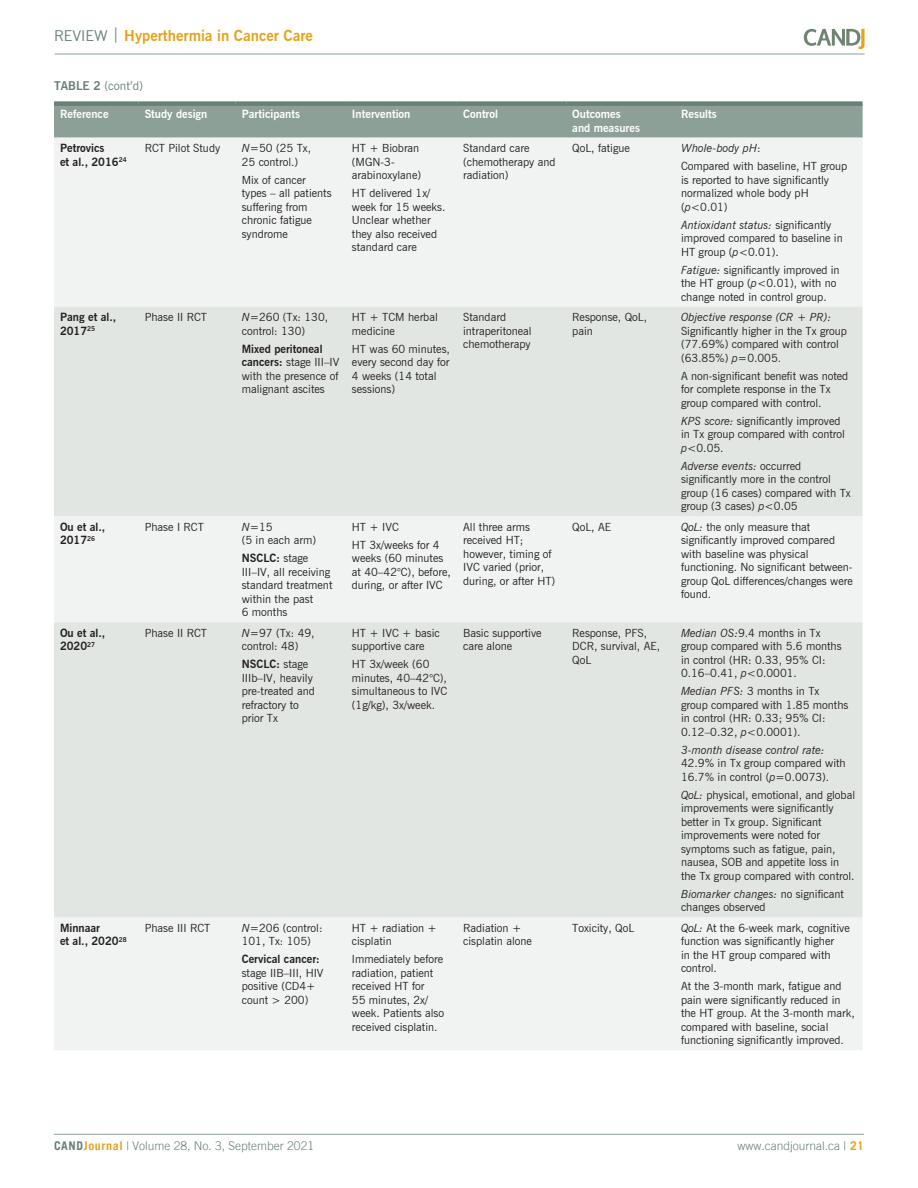
<style>
.page{position:relative;width:918px;height:1188px;background:#fff}
.page>*{position:absolute;margin:0;border:0;box-sizing:border-box;transform-origin:0 0}
.t1{font:700 15px "News Gothic BT";color:#e6a218}
.t2{font:300 12px "Trade Gothic LT";color:#678177}
.Table_Title{font:12px "News Gothic BT";color:#678177}
.Table{font:11.25px/13.5px "News Gothic BT";color:#231f20}
.Table-2{font:700 11.25px/13.5px "News Gothic BT";color:#231f20}
.Table-3{font:700 11.25px/13.5px "News Gothic BT";color:#fff}
.Table-4{font:italic 11.25px "News Gothic BT";color:#231f20}
.s1{font-weight:400;color:#678177}
.s2{font-weight:700}
.s3{font-style:italic}
.s4{font-style:normal}
.s5{font-weight:700;color:#e6a218}
</style>
<div class="page">
<hr style="left:55px;top:54px;width:810px;height:1px;background:#8ca098">
<hr style="left:54px;top:1134px;width:810px;height:1px;background:#8ca098">
<svg style="left:804px;top:29px;width:61px;height:20px"></svg>
<div style="left:54px;top:106px;width:809px;height:32px;background:#8ca098"></div>
<div style="left:54px;top:138px;width:809px;height:912px;background:#f0f3f2"></div>
<svg style="left:54px;top:307px;width:809px;height:610px;fill:#e2e6e3"></svg>
<div style="left:54px;top:101px;width:85px;height:5px;background:#678177"></div>
<div style="left:139px;top:101px;width:97px;height:5px;background:#678177"></div>
<div style="left:236px;top:101px;width:110px;height:5px;background:#678177"></div>
<div style="left:346px;top:101px;width:111px;height:5px;background:#678177"></div>
<div style="left:457px;top:101px;width:109px;height:5px;background:#678177"></div>
<div style="left:566px;top:101px;width:109px;height:5px;background:#678177"></div>
<div style="left:675px;top:101px;width:188px;height:5px;background:#678177"></div>
<h1 class="t1" style="left:54px;top:26px;width:261px"><span class="s1">REVIEW |</span> Hyperthermia in Cancer Care</h1>
<p class="Table_Title" style="left:54px;top:79px;width:91px"><span class="s2">TABLE 2</span> (cont’d)</p>
<p class="Table-3" style="left:60px;top:107px;width:50px">Reference</p>
<p class="Table-3" style="left:145px;top:107px;width:64px">Study design</p>
<p class="Table-3" style="left:242px;top:107px;width:60px">Participants</p>
<p class="Table-3" style="left:352px;top:107px;width:60px">Intervention</p>
<p class="Table-3" style="left:463px;top:107px;width:36px">Control</p>
<p class="Table-3" style="left:572px;top:107px;width:69px">Outcomes and measures</p>
<p class="Table-3" style="left:681px;top:107px;width:37px">Results</p>
<p class="Table-2" style="left:60px;top:141px;width:68px">Petrovics<br>et al., 2016<sup>24</sup></p>
<p class="Table" style="left:145px;top:141px;width:77px">RCT Pilot Study</p>
<p class="Table" style="left:242px;top:141px;width:71px"><span class="s3">N</span>=50 (25 Tx,<br>25 control.)</p>
<p class="Table" style="left:242px;top:173px;width:91px">Mix of cancer types – all patients suffering from chronic fatigue syndrome</p>
<p class="Table" style="left:463px;top:141px;width:94px">Standard care (chemotherapy and radiation)</p>
<p class="Table" style="left:572px;top:141px;width:59px">QoL, fatigue</p>
<p class="Table-4" style="left:681px;top:141px;width:81px">Whole-body pH<span class="s4">:</span></p>
<p class="Table" style="left:352px;top:141px;width:71px">HT + Biobran (MGN-3- arabinoxylane)</p>
<p class="Table" style="left:352px;top:186px;width:95px">HT delivered 1x/ week for 15 weeks.<br>Unclear whether they also received standard care</p>
<p class="Table" style="left:681px;top:159px;width:168px">Compared with baseline, HT group is reported to have significantly normalized whole body pH (<span class="s3">p&lt;</span>0.01)</p>
<p class="Table" style="left:681px;top:218px;width:163px"><span class="s3">Antioxidant status:</span> significantly improved compared to baseline in<br>HT group (<span class="s3">p&lt;</span>0.01).</p>
<p class="Table" style="left:681px;top:263px;width:160px"><span class="s3">Fatigue:</span> significantly improved in the HT group (<span class="s3">p&lt;</span>0.01), with no change noted in control group.</p>
<p class="Table-2" style="left:60px;top:310px;width:58px">Pang et al.,<br>2017<sup>25</sup></p>
<p class="Table" style="left:145px;top:310px;width:64px">Phase II RCT</p>
<p class="Table" style="left:242px;top:310px;width:88px"><span class="s3">N</span>=260 (Tx: 130, control: 130)</p>
<p class="Table" style="left:242px;top:342px;width:99px"><span class="s2">Mixed peritoneal cancers:</span> stage III–IV with the presence of malignant ascites</p>
<p class="Table" style="left:352px;top:310px;width:87px">HT + TCM herbal medicine</p>
<p class="Table" style="left:352px;top:342px;width:100px">HT was 60 minutes, every second day for<br>4 weeks (14 total sessions)</p>
<p class="Table-2" style="left:60px;top:520px;width:47px">Ou et al.,<br>2017<sup>26</sup></p>
<p class="Table" style="left:145px;top:520px;width:61px">Phase I RCT</p>
<p class="Table" style="left:242px;top:520px;width:76px"><span class="s3">N</span>=15<br>(5 in each arm)</p>
<p class="Table" style="left:242px;top:551px;width:92px"><span class="s2">NSCLC:</span> stage<br>III–IV, all receiving standard treatment within the past<br>6 months</p>
<p class="Table-2" style="left:60px;top:626px;width:47px">Ou et al.,<br>2020<sup>27</sup></p>
<p class="Table" style="left:145px;top:626px;width:64px">Phase II RCT</p>
<p class="Table" style="left:242px;top:626px;width:74px"><span class="s3">N</span>=97 (Tx: 49, control: 48)</p>
<p class="Table" style="left:242px;top:658px;width:75px"><span class="s2">NSCLC:</span> stage<br>IIIb–IV, heavily pre-treated and refractory to prior Tx</p>
<p class="Table" style="left:352px;top:520px;width:49px">HT + IVC</p>
<p class="Table" style="left:352px;top:538px;width:100px">HT 3x/weeks for 4 weeks (60 minutes at 40–42°C), before, during, or after IVC</p>
<p class="Table" style="left:352px;top:626px;width:89px">HT + IVC + basic supportive care</p>
<p class="Table" style="left:352px;top:658px;width:97px">HT 3x/week (60 minutes, 40–42°C), simultaneous to IVC (1g/kg), 3x/week.</p>
<p class="Table-2" style="left:60px;top:921px;width:68px">Minnaar<br>et al., 2020<sup>28</sup></p>
<p class="Table" style="left:145px;top:921px;width:67px">Phase III RCT</p>
<p class="Table" style="left:242px;top:921px;width:82px"><span class="s3">N</span>=206 (control:<br>101, Tx: 105)</p>
<p class="Table" style="left:242px;top:953px;width:83px"><span class="s2">Cervical cancer: </span>stage IIB–III, HIV positive (CD4+ count &gt; 200)</p>
<p class="Table" style="left:352px;top:921px;width:86px">HT + radiation + cisplatin</p>
<p class="Table" style="left:352px;top:953px;width:94px">Immediately before radiation, patient received HT for<br>55 minutes, 2x/ week. Patients also received cisplatin.</p>
<p class="Table" style="left:463px;top:310px;width:70px">Standard intraperitoneal chemotherapy</p>
<p class="Table" style="left:572px;top:310px;width:76px">Response, QoL, pain</p>
<p class="Table" style="left:681px;top:310px;width:167px"><span class="s3">Objective response (CR + PR):<br></span>Significantly higher in the Tx group (77.69%) compared with control (63.85%) <span class="s3">p=</span>0.005.</p>
<p class="Table" style="left:681px;top:369px;width:169px">A non-significant benefit was noted for complete response in the Tx group compared with control.</p>
<p class="Table" style="left:681px;top:414px;width:165px"><span class="s3">KPS score:</span> significantly improved in Tx group compared with control <span class="s3">p&lt;</span>0.05.</p>
<p class="Table" style="left:681px;top:459px;width:171px"><span class="s3">Adverse events:</span> occurred significantly more in the control group (16 cases) compared with Tx group (3 cases) <span class="s3">p&lt;</span>0.05</p>
<p class="Table" style="left:463px;top:520px;width:94px">All three arms received HT; however, timing of<br>IVC varied (prior, during, or after HT)</p>
<p class="Table" style="left:572px;top:520px;width:40px">QoL, AE</p>
<p class="Table" style="left:681px;top:520px;width:173px"><span class="s3">QoL:</span> the only measure that significantly improved compared with baseline was physical functioning. No significant between&shy;group QoL differences/changes were found.</p>
<p class="Table" style="left:463px;top:626px;width:80px">Basic supportive care alone</p>
<p class="Table" style="left:572px;top:626px;width:90px">Response, PFS,<br>DCR, survival, AE,<br>QoL</p>
<p class="Table" style="left:681px;top:626px;width:162px"><span class="s3">Median OS:</span>9.4 months in Tx group compared with 5.6 months in control (HR: 0.33, 95% CI:<br>0.16–0.41, <span class="s3">p&lt;</span>0.0001.</p>
<p class="Table" style="left:681px;top:685px;width:169px"><span class="s3">Median PFS:</span> 3 months in Tx group compared with 1.85 months in control (HR: 0.33; 95% CI:<br>0.12–0.32, <span class="s3">p&lt;</span>0.0001).</p>
<p class="Table" style="left:681px;top:743px;width:166px"><span class="s3">3-month disease control rate:<br></span>42.9% in Tx group compared with<br>16.7% in control (<span class="s3">p=</span>0.0073).</p>
<p class="Table" style="left:681px;top:788px;width:176px"><span class="s3">QoL:</span> physical, emotional, and global improvements were significantly better in Tx group. Significant improvements were noted for symptoms such as fatigue, pain, nausea, SOB and appetite loss in the Tx group compared with control.</p>
<p class="Table" style="left:681px;top:887px;width:164px"><span class="s3">Biomarker changes:</span> no significant changes observed</p>
<p class="Table" style="left:463px;top:921px;width:70px">Radiation + cisplatin alone</p>
<p class="Table" style="left:572px;top:921px;width:63px">Toxicity, QoL</p>
<p class="Table" style="left:681px;top:921px;width:170px"><span class="s3">QoL:</span> At the 6-week mark, cognitive function was significantly higher<br>in the HT group compared with control.</p>
<p class="Table" style="left:681px;top:980px;width:175px">At the 3-month mark, fatigue and pain were significantly reduced in the HT group. At the 3-month mark, compared with baseline, social functioning significantly improved.</p>
<p class="t2" style="left:54px;top:1139px;width:262px"><span class="s2">CAND</span><span class="s5">Journal</span> | Volume 28, No. 3, September 2021</p>
<p class="t2" style="left:737px;top:1139px;width:128px">www.candjournal.ca | <span class="s5">21</span></p>
</div>
